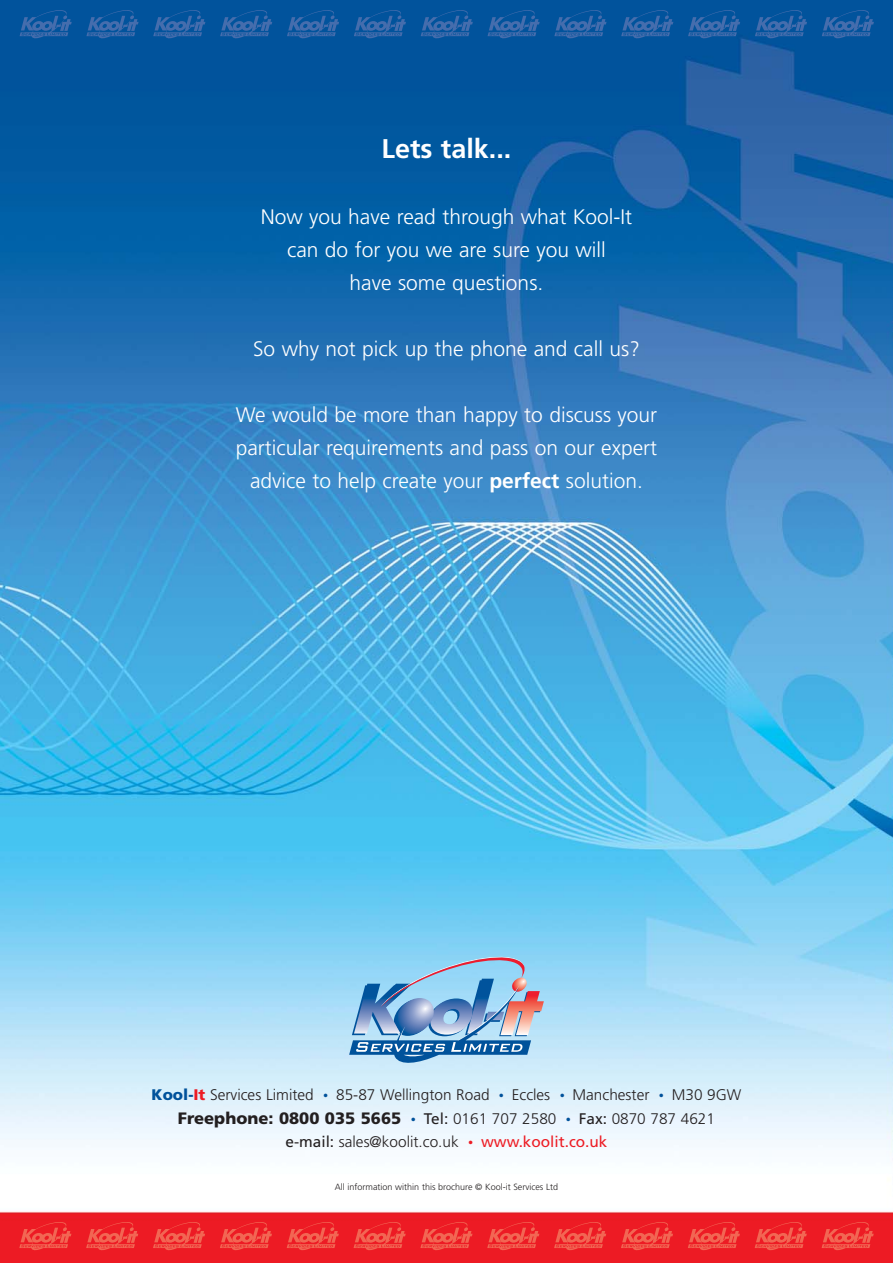
<style>
.page{position:relative;width:893px;height:1263px;background:#fff}
.page>*{position:absolute;margin:0;border:0;box-sizing:border-box;transform-origin:0 0}
.t1{font:700 27px "Frutiger";color:#fff}
.t2{font:300 21px/33px "Frutiger";color:#fff;text-align:center}
.t3{font:300 15.3px/23.5px "Frutiger";color:#231f20;text-align:center}
.t4{font:300 9px "Frutiger";color:#231f20}
.s1{font-weight:700}
.s2{font-weight:900;color:#00529b}
.s3{font-weight:900;color:#ed1c24}
.s4{font-size:10.2px;color:#00529b}
.s5{font-weight:900;font-size:16.5px}
.s6{font-weight:400}
.s7{font-size:10.2px;color:#ed1c24}
.s8{font-weight:400;color:#ed1c24}
</style>
<div class="page">
<img style="left:0;top:0;width:893px;height:1263px">
<svg style="left:20px;top:10px;width:52px;height:28px"></svg>
<svg style="left:86px;top:10px;width:53px;height:28px"></svg>
<svg style="left:153px;top:10px;width:52px;height:28px"></svg>
<svg style="left:220px;top:10px;width:52px;height:28px"></svg>
<svg style="left:287px;top:10px;width:52px;height:28px"></svg>
<svg style="left:354px;top:10px;width:52px;height:28px"></svg>
<svg style="left:421px;top:10px;width:52px;height:28px"></svg>
<svg style="left:487px;top:10px;width:53px;height:28px"></svg>
<svg style="left:554px;top:10px;width:53px;height:28px"></svg>
<svg style="left:621px;top:10px;width:52px;height:28px"></svg>
<svg style="left:688px;top:10px;width:52px;height:28px"></svg>
<svg style="left:755px;top:10px;width:52px;height:28px"></svg>
<svg style="left:822px;top:10px;width:52px;height:28px"></svg>
<svg style="left:19px;top:1222px;width:52px;height:28px"></svg>
<svg style="left:86px;top:1222px;width:52px;height:28px"></svg>
<svg style="left:153px;top:1222px;width:52px;height:28px"></svg>
<svg style="left:220px;top:1222px;width:52px;height:28px"></svg>
<svg style="left:287px;top:1222px;width:52px;height:28px"></svg>
<svg style="left:354px;top:1222px;width:52px;height:28px"></svg>
<svg style="left:420px;top:1222px;width:53px;height:28px"></svg>
<svg style="left:487px;top:1222px;width:52px;height:28px"></svg>
<svg style="left:554px;top:1222px;width:52px;height:28px"></svg>
<svg style="left:621px;top:1222px;width:52px;height:28px"></svg>
<svg style="left:688px;top:1222px;width:52px;height:28px"></svg>
<svg style="left:755px;top:1222px;width:52px;height:28px"></svg>
<svg style="left:822px;top:1222px;width:52px;height:28px"></svg>
<svg style="left:349px;top:957px;width:195px;height:106px"></svg>
<p class="t1" style="left:382px;top:138px;width:131px">Lets talk...</p>
<p class="t2" style="left:261px;top:202px;width:373px">Now you have read through what Kool-It can do for you we are sure you will<br>have some questions.</p>
<p class="t2" style="left:253px;top:334px;width:388px">So why not pick up the phone and call us?</p>
<p class="t2" style="left:236px;top:400px;width:423px">We would be more than happy to discuss your particular requirements and pass on our expert advice to help create your <span class="s1">perfect</span> solution.</p>
<p class="t3" style="left:152px;top:1084px;width:591px"><span class="s2">Kool-</span><span class="s3">It</span> Services Limited <span class="s4">•</span> 85-87 Wellington Road <span class="s4">•</span> Eccles <span class="s4">•</span> Manchester <span class="s4">•</span> M30 9GW<br><span class="s5">Freephone: 0800 035 5665</span> <span class="s4">•</span> <span class="s6">Tel:</span> 0161 707 2580 <span class="s4">•</span> <span class="s6">Fax:</span> 0870 787 4621<br><span class="s6">e-mail:</span> sales@koolit.co.uk <span class="s7">•</span> <span class="s8">www.koolit.co.uk</span></p>
<p class="t4" style="left:335px;top:1183px;width:225px">All information within this brochure © Kool-it Services Ltd</p>
</div>
